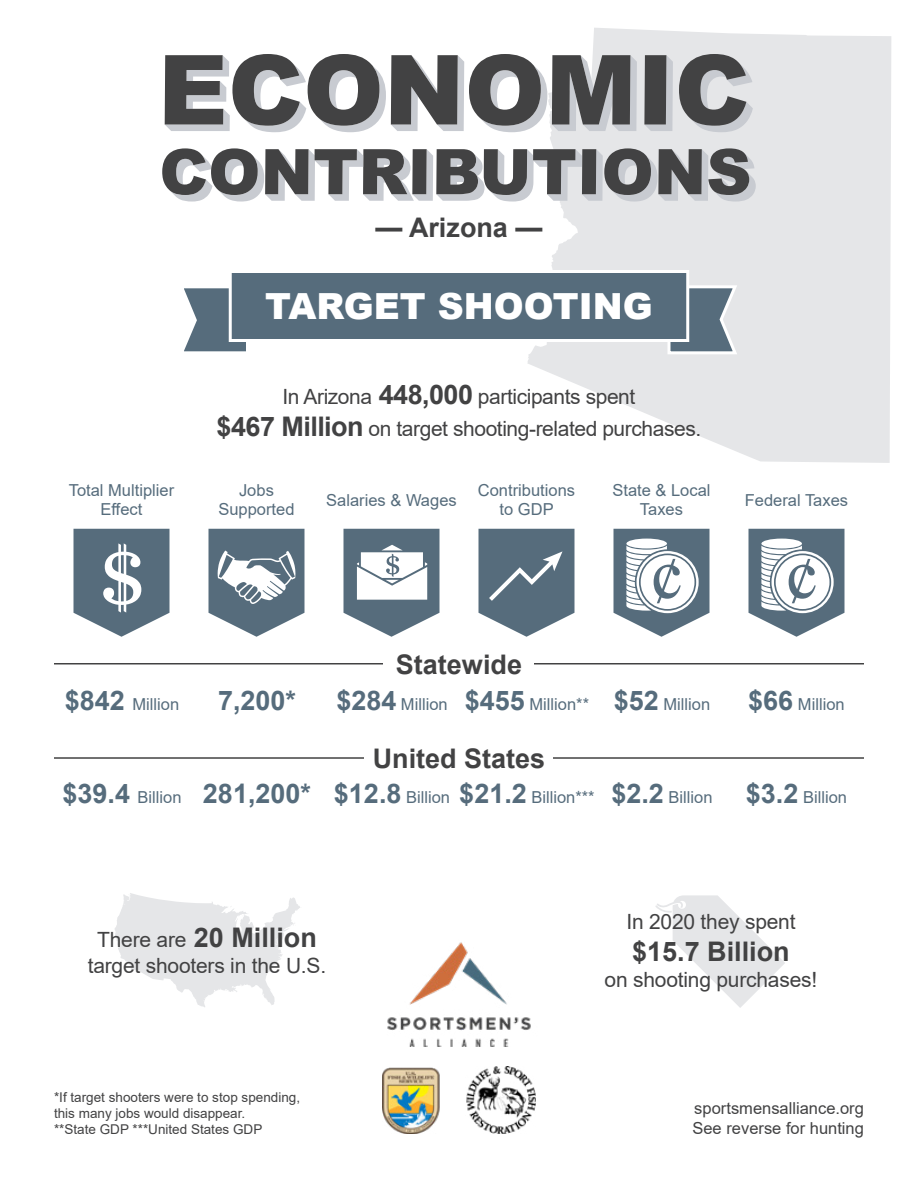
<style>
.page{position:relative;width:918px;height:1188px;background:#fff}
.page>*{position:absolute;margin:0;border:0;box-sizing:border-box;transform-origin:0 0}
.t1{font:900 36px "Arial";color:#fff}
.t2{font:700 27px "Arial";color:#424243}
.t3{font:700 27px "Arial";color:#566c7c}
.t4{font:21px/32.4px "Arial";letter-spacing:-.02em;color:#424243;text-align:center}
.t5{font:16.5px/19.8px "Arial";color:#566c7c;text-align:center}
.t6{font:16.5px/19.8px "Arial";color:#424243}
.t7{font:13.5px/16.2px "Arial";color:#424243}
.s1{font-weight:700;font-size:27px}
.s2{font-weight:400;font-size:21px}
</style>
<div class="page">
<svg style="left:74px;top:529px;width:96px;height:108px"></svg>
<svg style="left:344px;top:529px;width:96px;height:108px"></svg>
<svg style="left:208px;top:529px;width:96px;height:108px"></svg>
<hr style="left:54px;top:663px;width:810px;height:1px;background:#424243">
<hr style="left:54px;top:757px;width:810px;height:2px;background:#424243">
<div style="left:384px;top:650px;width:150px;height:27px;background:#fff"></div>
<div style="left:364px;top:745px;width:190px;height:27px;background:#fff"></div>
<svg style="left:478px;top:529px;width:96px;height:108px"></svg>
<svg style="left:115px;top:893px;width:185px;height:114px"></svg>
<svg style="left:655px;top:895px;width:130px;height:113px"></svg>
<svg style="left:614px;top:529px;width:96px;height:108px"></svg>
<svg style="left:748px;top:529px;width:96px;height:108px"></svg>
<img style="left:387px;top:942px;width:144px;height:105px">
<img style="left:382px;top:1067px;width:58px;height:67px">
<img style="left:466px;top:1066px;width:70px;height:68px">
<svg style="left:528px;top:28px;width:363px;height:435px;fill:#e5e6e8"></svg>
<svg style="left:184px;top:268px;width:556px;height:89px"></svg>
<svg style="left:165px;top:54px;width:472px;height:78px"></svg>
<svg style="left:644px;top:55px;width:29px;height:76px;background:#6f7072"></svg>
<svg style="left:679px;top:54px;width:74px;height:78px;background:#929395"></svg>
<svg style="left:162px;top:148px;width:594px;height:54px"></svg>
<h2 class="t2" style="left:375px;top:208px;width:169px">— Arizona —</h2>
<h1 class="t1" style="left:265px;top:280px;width:389px">TARGET SHOOTING</h1>
<p class="t4" style="left:217px;top:380px;width:486px">In Arizona <span class="s1">448,000</span> participants spent<br><span class="s1">$467 Million</span> on target shooting-related purchases.</p>
<p class="t5" style="left:69px;top:480px;width:107px">Total Multiplier<br>Effect</p>
<p class="t5" style="left:218px;top:480px;width:78px">Jobs<br>Supported</p>
<p class="t5" style="left:326px;top:490px;width:132px">Salaries &amp; Wages</p>
<p class="t5" style="left:478px;top:480px;width:99px">Contributions to GDP</p>
<p class="t5" style="left:612px;top:480px;width:100px">State &amp; Local<br>Taxes</p>
<p class="t5" style="left:745px;top:490px;width:105px">Federal Taxes</p>
<h2 class="t2" style="left:396px;top:645px;width:128px">Statewide</h2>
<p class="t5" style="left:65px;top:694px;width:116px"><span class="s1">$842</span> Million</p>
<h2 class="t3" style="left:218px;top:681px;width:80px">7,200*</h2>
<p class="t5" style="left:336px;top:694px;width:375px"><span class="s1">$284</span> Million <span class="s1">$455</span> Million** <span class="s1">$52</span> Million</p>
<p class="t5" style="left:748px;top:694px;width:98px"><span class="s1">$66</span> Million</p>
<h2 class="t2" style="left:373px;top:739px;width:174px">United States</h2>
<p class="t5" style="left:62px;top:787px;width:786px"><span class="s1">$39.4</span> Billion <span class="s1">281,200* $12.8</span> Billion <span class="s1">$21.2</span> Billion*** <span class="s1">$2.2</span> Billion <span class="s1">$3.2</span> Billion</p>
<h2 class="t2" style="left:97px;top:919px;width:221px"><span class="s2">There are</span> 20 Million</h2>
<p class="t4" style="left:88px;top:949px;width:240px">target shooters in the U.S.</p>
<p class="t7" style="left:54px;top:1089px;width:248px">*If target shooters were to stop spending, this many jobs would disappear.<br>**State GDP ***United States GDP</p>
<p class="t4" style="left:626px;top:905px;width:171px">In 2020 they spent</p>
<h2 class="t2" style="left:632px;top:933px;width:159px">$15.7 Billion</h2>
<p class="t4" style="left:605px;top:963px;width:214px">on shooting purchases!</p>
<p class="t6" style="left:692px;top:1098px;width:173px">sportsmensalliance.org<br>See reverse for hunting</p>
</div>
